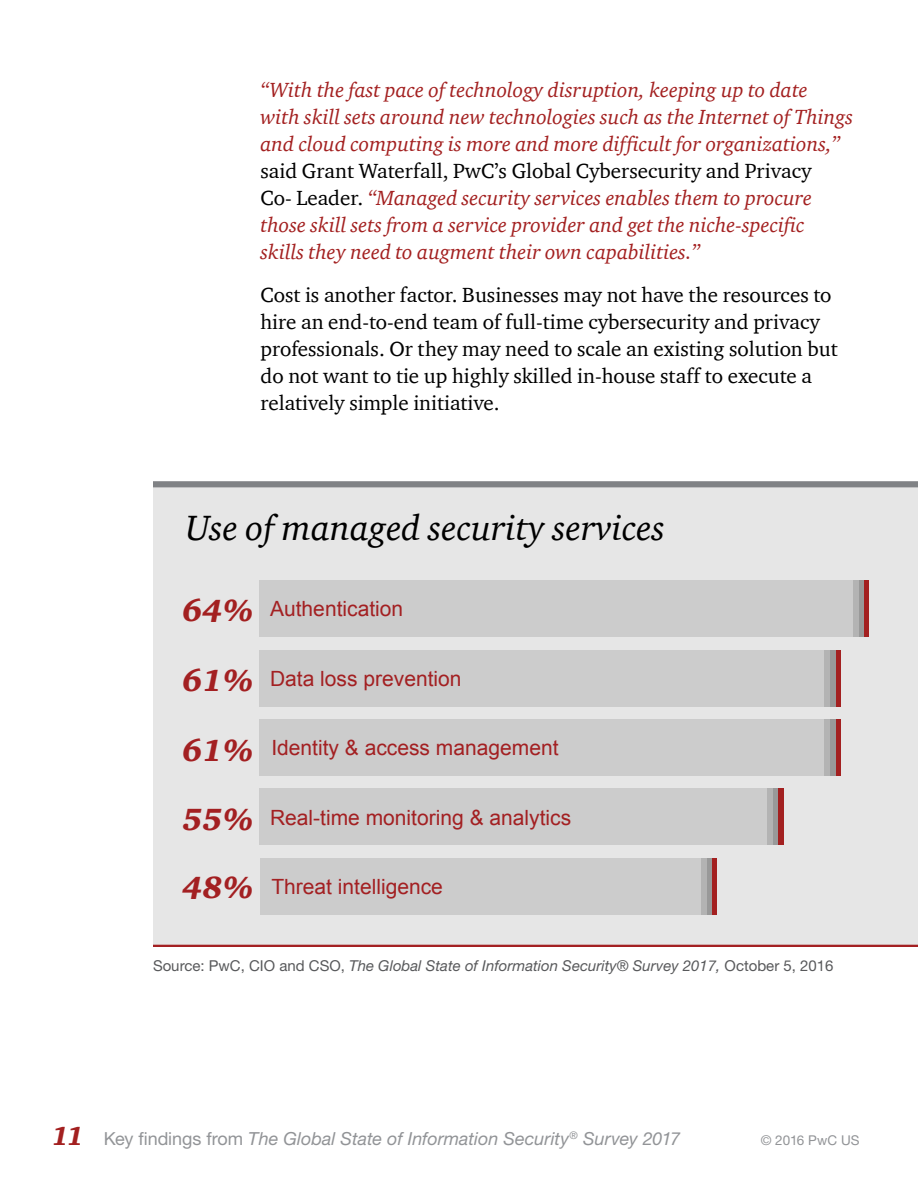
<style>
.page{position:relative;width:918px;height:1188px;background:#fff}
.page>*{position:absolute;margin:0;border:0;box-sizing:border-box;transform-origin:0 0}
.t1{font:italic 36px "ITC Charter Com";color:#000}
.t2{font:italic 900 31.5px/68.6px "ITC Charter Com";color:#a32022;text-align:justify}
.t3{font:italic 900 31.5px "ITC Charter Com";color:#a32020}
.t4{font:italic 900 27px "ITC Charter Com";color:#a32020}
.t5{font:italic 21px/27px "ITC Charter Com";color:#a32020}
.t6{font:21px/27px "ITC Charter Com";color:#000}
.t7{font:21px "Arial";color:#a32022}
.t8{font:italic 18px "Helvetica Neue";color:#929497}
.t9{font:italic 15px "Helvetica Neue";color:#58595b}
.t10{font:13.5px "Helvetica Neue";color:#929497}
.s1{font-style:normal;color:#000}
.s2{font-style:normal}
</style>
<div class="page">
<div style="left:153px;top:482px;width:765px;height:464px;background:#e6e6e6"></div>
<div style="left:153px;top:482px;width:765px;height:5px;background:#808285"></div>
<hr style="left:153px;top:945px;width:765px;height:1px;background:#a32022">
<div style="left:260px;top:580px;width:609px;height:57px;background:#ccc"></div>
<div style="left:260px;top:788px;width:523px;height:57px;background:#ccc"></div>
<div style="left:260px;top:719px;width:580px;height:57px;background:#ccc"></div>
<div style="left:260px;top:858px;width:457px;height:56px;background:#ccc"></div>
<div style="left:260px;top:650px;width:580px;height:56px;background:#ccc"></div>
<div style="left:835px;top:719px;width:5px;height:57px;background:#a32020"></div>
<div style="left:830px;top:719px;width:5px;height:57px;background:#999"></div>
<div style="left:825px;top:719px;width:5px;height:57px;background:#b3b3b3"></div>
<div style="left:778px;top:788px;width:5px;height:57px;background:#a32020"></div>
<div style="left:773px;top:788px;width:5px;height:57px;background:#999"></div>
<div style="left:768px;top:788px;width:5px;height:57px;background:#b3b3b3"></div>
<div style="left:864px;top:580px;width:5px;height:57px;background:#a32020"></div>
<div style="left:859px;top:580px;width:5px;height:57px;background:#999"></div>
<div style="left:853px;top:580px;width:6px;height:57px;background:#b3b3b3"></div>
<div style="left:835px;top:650px;width:5px;height:56px;background:#a32020"></div>
<div style="left:830px;top:650px;width:5px;height:56px;background:#999"></div>
<div style="left:825px;top:650px;width:5px;height:56px;background:#b3b3b3"></div>
<div style="left:711px;top:858px;width:6px;height:56px;background:#a32020"></div>
<div style="left:706px;top:858px;width:5px;height:56px;background:#999"></div>
<div style="left:701px;top:858px;width:5px;height:56px;background:#b3b3b3"></div>
<p class="t5" style="left:260px;top:76px;width:594px">“With the fast pace of technology disruption, keeping up to date<br>with skill sets around new technologies such as the Internet of Things and cloud computing is more and more difficult for organizations,”</p>
<p class="t5" style="left:260px;top:157px;width:553px"><span class="s1">said Grant Waterfall, PwC’s Global Cybersecurity and Privacy Co- Leader.</span> “Managed security services enables them to procure those skill sets from a service provider and get the niche-specific skills they need to augment their own capabilities.”</p>
<p class="t6" style="left:260px;top:281px;width:579px">Cost is another factor. Businesses may not have the resources to hire an end-to-end team of full-time cybersecurity and privacy professionals. Or they may need to scale an existing solution but do not want to tie up highly skilled in-house staff to execute a relatively simple initiative.</p>
<h1 class="t1" style="left:186px;top:506px;width:481px">Use of managed security services</h1>
<h2 class="t3" style="left:182px;top:591px;width:73px">64%</h2>
<p class="t7" style="left:270px;top:595px;width:135px">Authentication</p>
<h2 class="t2" style="left:182px;top:645px;width:73px">61%</h2>
<p class="t7" style="left:270px;top:665px;width:193px">Data loss prevention</p>
<h2 class="t2" style="left:182px;top:716px;width:73px">61% 55% 48%</h2>
<p class="t7" style="left:271px;top:734px;width:289px">Identity &amp; access management</p>
<p class="t7" style="left:270px;top:804px;width:303px">Real-time monitoring &amp; analytics</p>
<p class="t7" style="left:271px;top:873px;width:173px">Threat intelligence</p>
<p class="t9" style="left:153px;top:956px;width:682px"><span class="s2">Source: PwC, CIO and CSO,</span> The Global State of Information Security® Survey 2017, <span class="s2">October 5, 2016</span></p>
<p class="t4" style="left:52px;top:1119px;width:34px">11</p>
<p class="t10" style="left:761px;top:1132px;width:100px">© 2016 PwC US</p>
<p class="t8" style="left:104px;top:1128px;width:578px"><span class="s2">Key findings from</span> The Global State of Information Security<sup>®</sup> Survey 2017</p>
</div>
